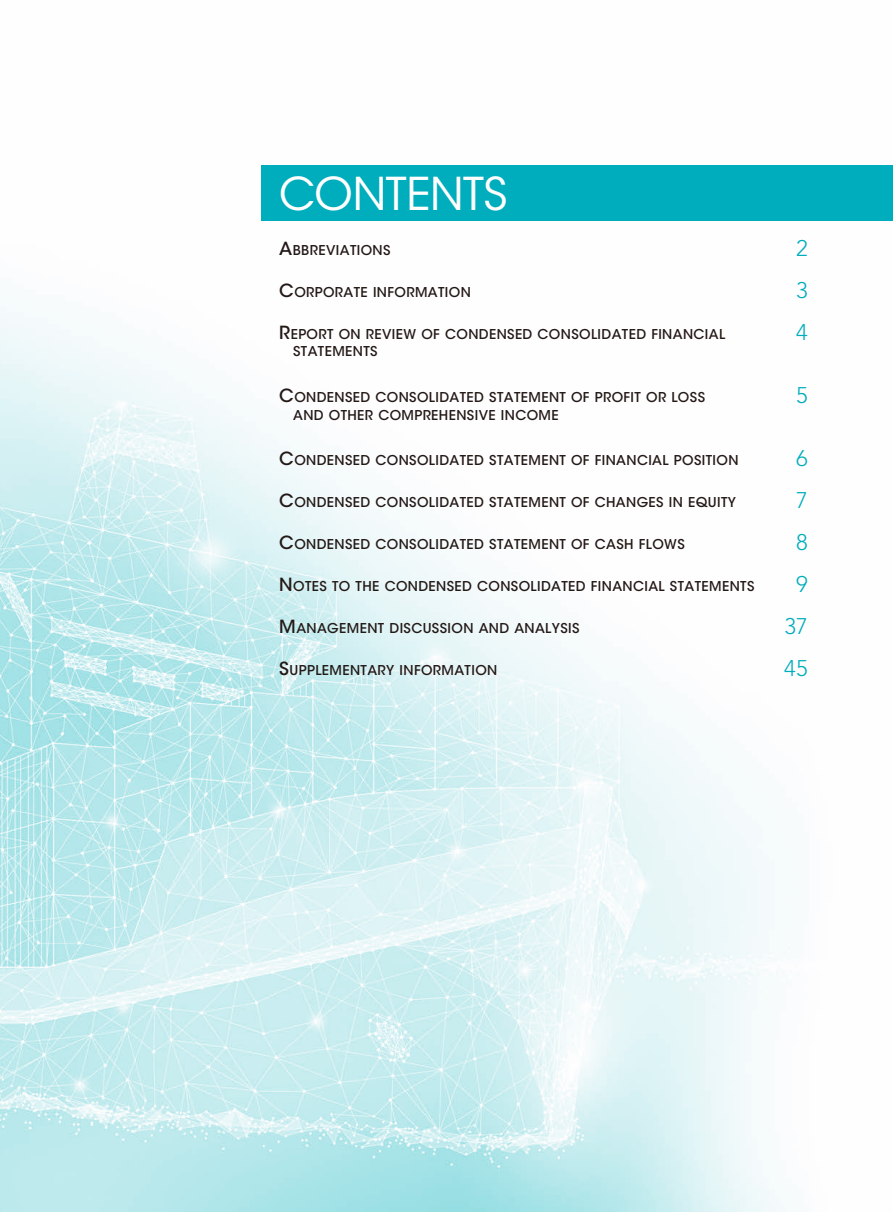
<style>
.page{position:relative;width:893px;height:1212px;background:#fff}
.page>*{position:absolute;margin:0;border:0;box-sizing:border-box;transform-origin:0 0}
.t1{font:45px "ITC Avant Garde Std";letter-spacing:-.005em;color:#fff}
.t2{font:300 22.5px/42px "Avenir LT Std";color:#00adbc;text-align:justify}
.t3{font:500 13.5px/17.2px "ITC Avant Garde Std";letter-spacing:.03em;color:#231916}
.s1{font-size:18px}
</style>
<div class="page">
<img style="left:0;top:165px;width:893px;height:1047px">
<div style="left:261px;top:166px;width:632px;height:55px;background:#00adbc"></div>
<h1 class="t1" style="left:279px;top:167px;width:230px">CONTENTS</h1>
<p class="t3" style="left:279px;top:242px;width:113px"><span class="s1">A</span>BBREVIATIONS</p>
<p class="t3" style="left:279px;top:284px;width:193px"><span class="s1">C</span>ORPORATE INFORMATION</p>
<p class="t3" style="left:293px;top:326px;width:434px;text-indent:-14px"><span class="s1">R</span>EPORT ON REVIEW OF CONDENSED CONSOLIDATED FINANCIAL<br>STATEMENTS</p>
<p class="t3" style="left:293px;top:389px;width:413px;text-indent:-14px"><span class="s1">C</span>ONDENSED CONSOLIDATED STATEMENT OF PROFIT OR LOSS<br>AND OTHER COMPREHENSIVE INCOME</p>
<p class="t3" style="left:279px;top:452px;width:461px"><span class="s1">C</span>ONDENSED CONSOLIDATED STATEMENT OF FINANCIAL POSITION</p>
<p class="t3" style="left:279px;top:494px;width:458px"><span class="s1">C</span>ONDENSED CONSOLIDATED STATEMENT OF CHANGES IN EQUITY</p>
<p class="t3" style="left:279px;top:536px;width:407px"><span class="s1">C</span>ONDENSED CONSOLIDATED STATEMENT OF CASH FLOWS</p>
<p class="t3" style="left:279px;top:578px;width:477px"><span class="s1">N</span>OTES TO THE CONDENSED CONSOLIDATED FINANCIAL STATEMENTS</p>
<p class="t3" style="left:279px;top:620px;width:302px"><span class="s1">M</span>ANAGEMENT DISCUSSION AND ANALYSIS</p>
<p class="t3" style="left:279px;top:662px;width:220px"><span class="s1">S</span>UPPLEMENTARY INFORMATION</p>
<h2 class="t2" style="left:796px;top:227px;width:13px">2<br>3<br>4</h2>
<h2 class="t2" style="left:796px;top:374px;width:13px">5</h2>
<h2 class="t2" style="left:784px;top:437px;width:25px;text-align:center">6<br>7<br>8<br>9<br>37<br>45</h2>
</div>
